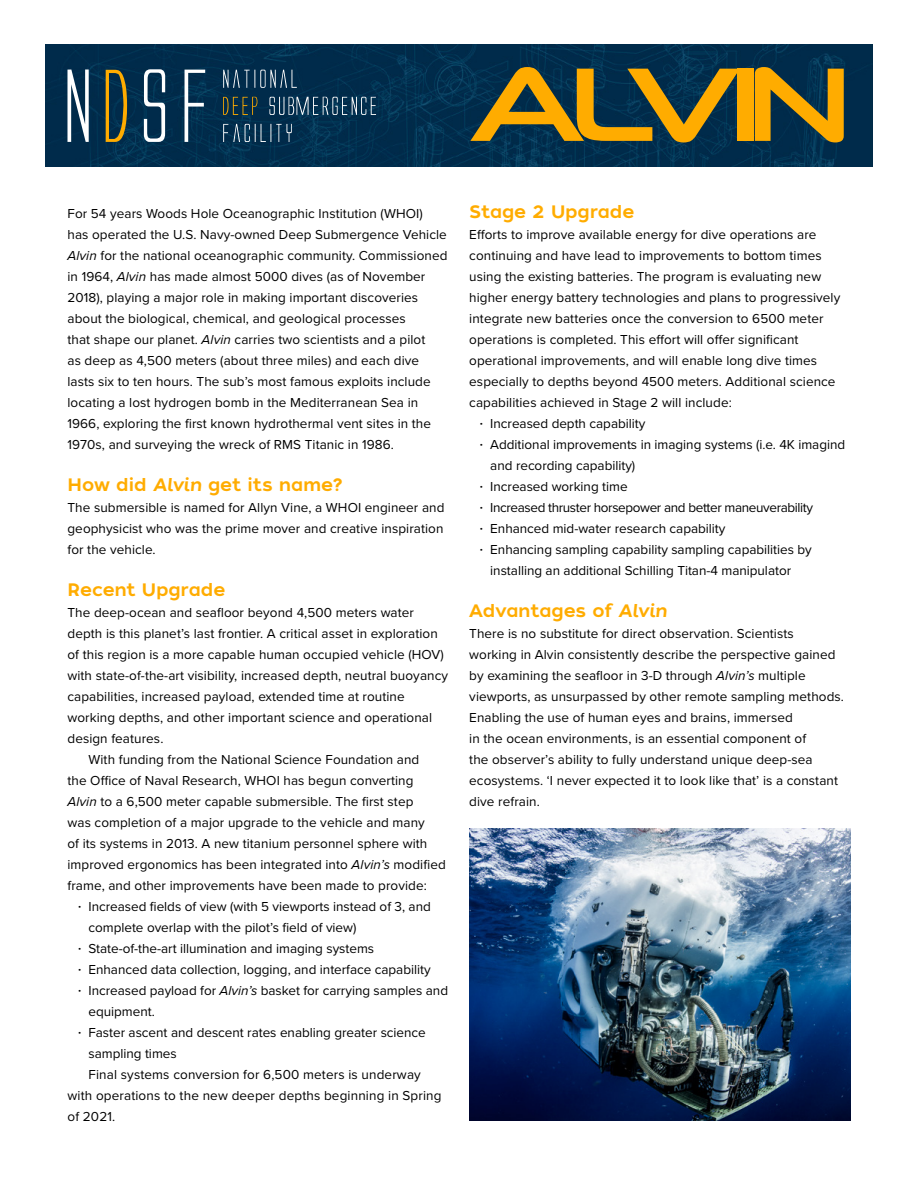
<style>
.page{position:relative;width:918px;height:1188px;background:#fff}
.page>*{position:absolute;margin:0;border:0;box-sizing:border-box;transform-origin:0 0}
.t1{font:105.9px "Neuropolitical Rg";letter-spacing:-.12em;color:#ffac00;scale:1.05 1}
.t2{font:18px "Tide Sans 500 Dudette";color:#ffac00}
.t3{font:13.5px/21px "Proxima Nova";letter-spacing:.005em;color:#000}
.t4{font:13.5px "Proxima Nova";letter-spacing:-.03em;color:#000}
.s1{font-style:italic}
.s2{font-size:9px}
</style>
<div class="page">
<img style="left:45px;top:45px;width:828px;height:121px">
<svg style="left:223px;top:97px;width:34px;height:18px"></svg>
<svg style="left:269px;top:97px;width:107px;height:18px;background:#365972"></svg>
<svg style="left:223px;top:124px;width:69px;height:18px"></svg>
<svg style="left:223px;top:70px;width:74px;height:18px"></svg>
<svg style="left:67px;top:70px;width:22px;height:72px"></svg>
<svg style="left:106px;top:70px;width:21px;height:72px;background:#5b5a31"></svg>
<svg style="left:144px;top:69px;width:21px;height:73px"></svg>
<svg style="left:185px;top:70px;width:20px;height:72px"></svg>
<img style="left:470px;top:828px;width:380px;height:292px">
<h1 class="t1" style="left:470px;top:37px;width:364px">ALVIN</h1>
<p class="t3" style="left:68px;top:202px;width:381px">For 54 years Woods Hole Oceanographic Institution (WHOI)<br>has operated the U.S. Navy-owned Deep Submergence Vehicle <span class="s1">Alvin</span> for the national oceanographic community. Commissioned in 1964, <span class="s1">Alvin</span> has made almost 5000 dives (as of November 2018), playing a major role in making important discoveries about the biological, chemical, and geological processes<br>that shape our planet. <span class="s1">Alvin</span> carries two scientists and a pilot<br>as deep as 4,500 meters (about three miles) and each dive lasts six to ten hours. The sub’s most famous exploits include locating a lost hydrogen bomb in the Mediterranean Sea in 1966, exploring the first known hydrothermal vent sites in the 1970s, and surveying the wreck of RMS Titanic in 1986.</p>
<h2 class="t2" style="left:68px;top:473px;width:278px">How did <span class="s1">Alvin</span> get its name?</h2>
<p class="t3" style="left:68px;top:496px;width:379px;text-align:justify">The submersible is named for Allyn Vine, a WHOI engineer and geophysicist who was the prime mover and creative inspiration for the vehicle.</p>
<h2 class="t2" style="left:68px;top:578px;width:159px">Recent Upgrade</h2>
<p class="t3" style="left:68px;top:601px;width:348px">The deep-ocean and seafloor beyond 4,500 meters water</p>
<p class="t3" style="left:68px;top:622px;width:372px">depth is this planet’s last frontier. A critical asset in exploration</p>
<p class="t3" style="left:68px;top:643px;width:378px">of this region is a more capable human occupied vehicle (HOV)</p>
<p class="t3" style="left:68px;top:664px;width:382px">with state-of-the-art visibility, increased depth, neutral buoyancy</p>
<p class="t3" style="left:68px;top:685px;width:339px">capabilities, increased payload, extended time at routine</p>
<p class="t3" style="left:68px;top:706px;width:366px">working depths, and other important science and operational</p>
<p class="t3" style="left:68px;top:727px;width:97px">design features.</p>
<p class="t3" style="left:89px;top:748px;width:332px">With funding from the National Science Foundation and</p>
<p class="t3" style="left:68px;top:769px;width:348px">the Office of Naval Research, WHOI has begun converting</p>
<p class="t3" style="left:68px;top:790px;width:347px"><span class="s1">Alvin</span> to a 6,500 meter capable submersible. The first step</p>
<p class="t3" style="left:68px;top:811px;width:359px">was completion of a major upgrade to the vehicle and many</p>
<p class="t3" style="left:68px;top:832px;width:361px">of its systems in 2013. A new titanium personnel sphere with</p>
<p class="t3" style="left:68px;top:853px;width:380px">improved ergonomics has been integrated into <span class="s1">Alvin’s</span> modified</p>
<p class="t3" style="left:68px;top:874px;width:361px">frame, and other improvements have been made to provide:</p>
<p class="t3" style="left:88px;top:895px;width:344px;text-indent:-10px"><span class="s2">•</span> Increased fields of view (with 5 viewports instead of 3, and complete overlap with the pilot’s field of view)</p>
<p class="t3" style="left:78px;top:937px;width:298px"><span class="s2">•</span> State-of-the-art illumination and imaging systems</p>
<p class="t3" style="left:78px;top:958px;width:354px"><span class="s2">•</span> Enhanced data collection, logging, and interface capability</p>
<p class="t3" style="left:88px;top:979px;width:361px;text-indent:-10px"><span class="s2">•</span> Increased payload for <span class="s1">Alvin’s</span> basket for carrying samples and equipment.</p>
<p class="t3" style="left:78px;top:1021px;width:349px"><span class="s2">•</span> Faster ascent and descent rates enabling greater science</p>
<p class="t3" style="left:88px;top:1042px;width:90px">sampling times</p>
<p class="t3" style="left:88px;top:1063px;width:334px">Final systems conversion for 6,500 meters is underway</p>
<p class="t3" style="left:67px;top:1084px;width:376px">with operations to the new deeper depths beginning in Spring</p>
<p class="t3" style="left:67px;top:1105px;width:49px">of 2021.</p>
<h2 class="t2" style="left:469px;top:200px;width:167px">Stage 2 Upgrade</h2>
<p class="t3" style="left:469px;top:223px;width:373px">Efforts to improve available energy for dive operations are continuing and have lead to improvements to bottom times using the existing batteries. The program is evaluating new higher energy battery technologies and plans to progressively integrate new batteries once the conversion to 6500 meter operations is completed. This effort will offer significant operational improvements, and will enable long dive times especially to depths beyond 4500 meters. Additional science capabilities achieved in Stage 2 will include:</p>
<p class="t3" style="left:480px;top:412px;width:167px"><span class="s2">•</span> Increased depth capability</p>
<p class="t3" style="left:490px;top:433px;width:356px;text-indent:-10px"><span class="s2">•</span> Additional improvements in imaging systems (i.e. 4K imagind and recording capability)</p>
<p class="t3" style="left:480px;top:475px;width:149px"><span class="s2">•</span> Increased working time</p>
<p class="t4" style="left:480px;top:497px;width:335px"><span class="s2">•</span> Increased thruster horsepower and better maneuverability</p>
<p class="t3" style="left:480px;top:517px;width:247px"><span class="s2">•</span> Enhanced mid-water research capability</p>
<p class="t3" style="left:490px;top:538px;width:323px;text-indent:-10px"><span class="s2">•</span> Enhancing sampling capability sampling capabilities by installing an additional Schilling Titan-4 manipulator</p>
<h2 class="t2" style="left:469px;top:599px;width:199px">Advantages of <span class="s1">Alvin</span></h2>
<p class="t3" style="left:469px;top:622px;width:376px">There is no substitute for direct observation. Scientists working in Alvin consistently describe the perspective gained by examining the seafloor in 3-D through <span class="s1">Alvin’s</span> multiple viewports, as unsurpassed by other remote sampling methods.<br>Enabling the use of human eyes and brains, immersed<br>in the ocean environments, is an essential component of<br>the observer’s ability to fully understand unique deep-sea ecosystems. ‘I never expected it to look like that’ is a constant dive refrain.</p>
</div>
